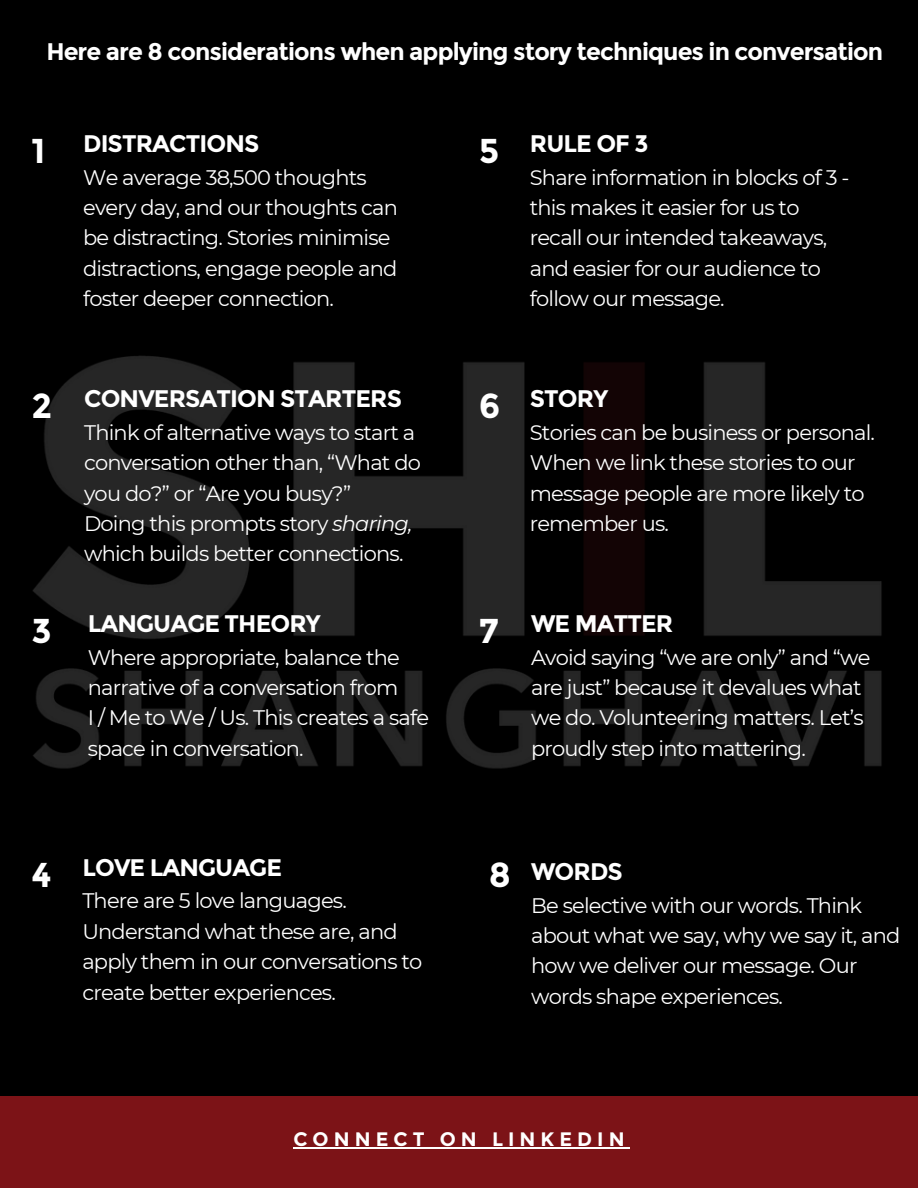
<style>
.page{position:relative;width:918px;height:1188px;background:#000}
.page>*{position:absolute;margin:0;border:0;box-sizing:border-box;transform-origin:0 0}
.t1{font:700 34.5px "Montserrat";color:#fff}
.t2{font:700 24px "Montserrat";letter-spacing:-.04em;color:#fff}
.t3{font:21px/30.3px "Montserrat";letter-spacing:-.04em;color:#fff}
.t4{font:700 19.5px "Montserrat";letter-spacing:.26em;color:#fff}
.s1{font-style:italic}
</style>
<div class="page">
<div style="left:0;top:1096px;width:918px;height:92px;background:#7c1317"></div>
<img style="left:33px;top:355px;width:849px;height:414px">
<hr style="left:293px;top:1148px;width:337px;height:1px;background:#fff">
<p class="t2" style="left:46px;top:37px;width:838px">Here are 8 considerations when applying story techniques in conversation</p>
<p class="t1" style="left:31px;top:130px;width:15px">1</p>
<p class="t2" style="left:83px;top:129px;width:178px">DISTRACTIONS</p>
<p class="t3" style="left:83px;top:162px;width:316px">We average 38,500 thoughts every day, and our thoughts can be distracting. Stories minimise distractions, engage people and foster deeper connection.</p>
<p class="t1" style="left:31px;top:385px;width:22px">2</p>
<p class="t2" style="left:84px;top:384px;width:320px">CONVERSATION STARTERS</p>
<p class="t3" style="left:84px;top:417px;width:338px">Think of alternative ways to start a conversation other than, “What do you do?” or “Are you busy?”</p>
<p class="t3" style="left:84px;top:508px;width:330px">Doing this prompts story <span class="s1">sharing, </span>which builds better connections.</p>
<p class="t1" style="left:31px;top:610px;width:22px">3</p>
<p class="t2" style="left:88px;top:609px;width:234px">LANGUAGE THEORY</p>
<p class="t3" style="left:88px;top:642px;width:314px">Where appropriate, balance the narrative of a conversation from</p>
<p class="t3" style="left:88px;top:703px;width:343px">I / Me to We / Us. This creates a safe space in conversation.</p>
<p class="t1" style="left:31px;top:853px;width:22px">4</p>
<p class="t2" style="left:82px;top:853px;width:201px">LOVE LANGUAGE</p>
<p class="t3" style="left:82px;top:886px;width:342px">There are 5 love languages.<br>Understand what these are, and apply them in our conversations to create better experiences.</p>
<p class="t1" style="left:479px;top:130px;width:22px">5</p>
<p class="t2" style="left:530px;top:129px;width:120px">RULE OF 3</p>
<p class="t3" style="left:530px;top:162px;width:321px">Share information in blocks of 3 - this makes it easier for us to recall our intended takeaways, and easier for our audience to follow our message.</p>
<p class="t1" style="left:479px;top:385px;width:23px">6</p>
<p class="t2" style="left:530px;top:384px;width:80px">STORY</p>
<p class="t3" style="left:530px;top:417px;width:347px">Stories can be business or personal.<br>When we link these stories to our message people are more likely to remember us.</p>
<p class="t1" style="left:479px;top:610px;width:21px">7</p>
<p class="t2" style="left:531px;top:609px;width:144px">WE MATTER</p>
<p class="t3" style="left:531px;top:642px;width:341px">Avoid saying “we are only” and “we are just” because it devalues what we do. Volunteering matters. Let’s proudly step into mattering.</p>
<p class="t1" style="left:489px;top:854px;width:24px">8</p>
<p class="t2" style="left:531px;top:857px;width:93px">WORDS</p>
<p class="t3" style="left:531px;top:890px;width:371px">Be selective with our words. Think about what we say, why we say it, and how we deliver our message. Our words shape experiences.</p>
<p class="t4" style="left:293px;top:1128px;width:333px">CONNECT ON LINKEDIN</p>
</div>
